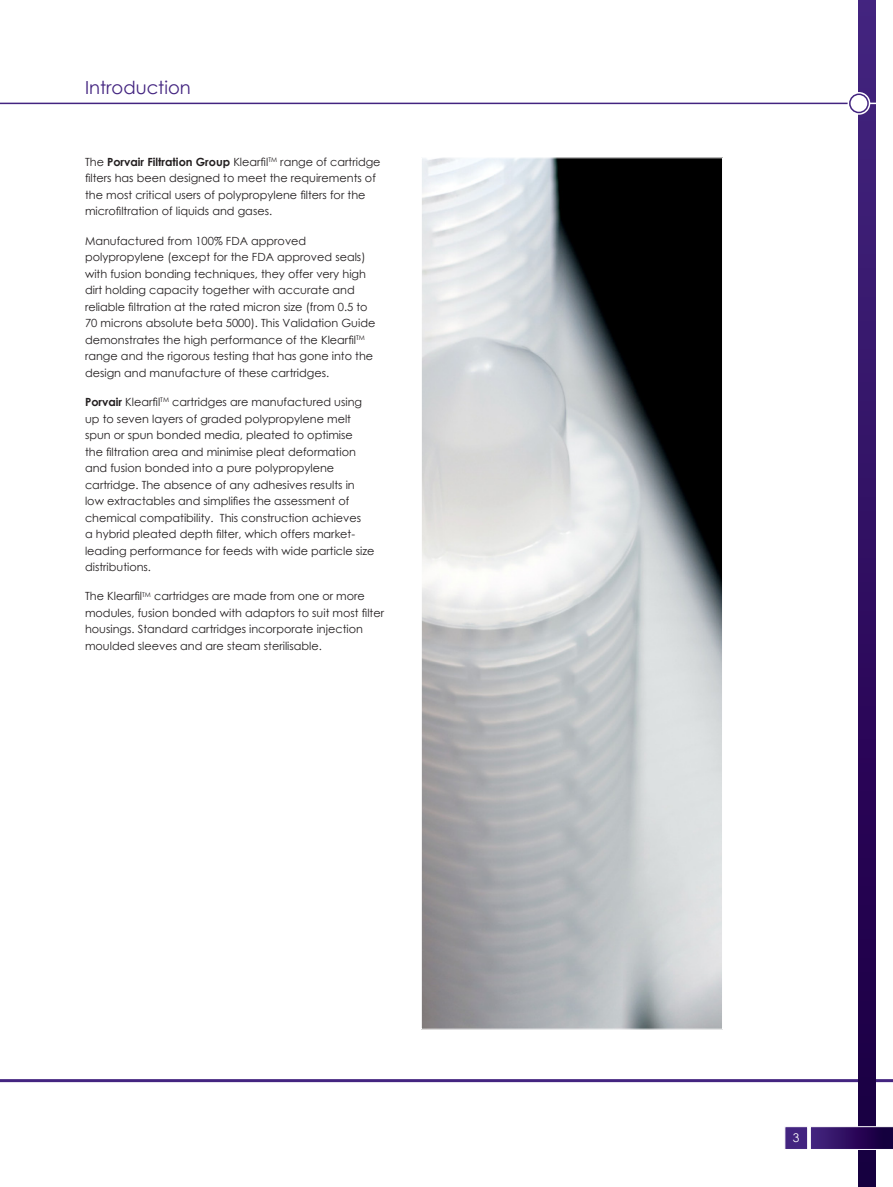
<style>
.page{position:relative;width:893px;height:1187px;background:#fff}
.page>*{position:absolute;margin:0;border:0;box-sizing:border-box;transform-origin:0 0}
.Title_Header{font:18px "Century Gothic";color:#432480}
.t1{font:12px "Century Gothic";color:#fff}
.Body_Text{font:11.25px/16.5px "Century Gothic";color:#231f20}
.s1{font-weight:700}
</style>
<div class="page">
<hr style="left:0;top:1078px;width:893px;height:3px;background:#432480">
<div style="left:859px;top:0;width:17px;height:1186px;background:linear-gradient(to bottom,#452580,#180040)"></div>
<svg style="left:784px;top:1125px;width:109px;height:25px;background:#50377b"></svg>
<hr style="left:0;top:103px;width:862px;height:1px;background:#432480">
<svg style="left:848px;top:92px;width:22px;height:23px"></svg>
<div style="left:850px;top:94px;width:18px;height:18px;background:#fff;border-radius:50%"></div>
<div style="left:849px;top:93px;width:20px;height:20px;border:2px solid #432480;border-radius:50%"></div>
<img style="left:423px;top:159px;width:298px;height:868px">
<p class="Title_Header" style="left:85px;top:75px;width:107px">Introduction</p>
<p class="Body_Text" style="left:85px;top:153px;width:297px">The <span class="s1">Porvair Filtration Group</span> Klearfil<sup>TM</sup> range of cartridge filters has been designed to meet the requirements of the most critical users of polypropylene filters for the microfiltration of liquids and gases.</p>
<p class="Body_Text" style="left:85px;top:232px;width:292px">Manufactured from 100% FDA approved polypropylene (except for the FDA approved seals) with fusion bonding techniques, they offer very high dirt holding capacity together with accurate and reliable filtration at the rated micron size (from 0.5 to 70 microns absolute beta 5000). This Validation Guide demonstrates the high performance of the Klearfil<sup>TM </sup>range and the rigorous testing that has gone into the design and manufacture of these cartridges.</p>
<p class="Body_Text" style="left:85px;top:393px;width:291px"><span class="s1">Porvair</span> Klearfil<sup>TM</sup> cartridges are manufactured using up to seven layers of graded polypropylene melt spun or spun bonded media, pleated to optimise<br>the filtration area and minimise pleat deformation and fusion bonded into a pure polypropylene cartridge. The absence of any adhesives results in low extractables and simplifies the assessment of chemical compatibility. This construction achieves<br>a hybrid pleated depth filter, which offers market&shy;leading performance for feeds with wide particle size distributions.</p>
<p class="Body_Text" style="left:85px;top:588px;width:301px">The Klearfil<sup>TM</sup> cartridges are made from one or more modules, fusion bonded with adaptors to suit most filter housings. Standard cartridges incorporate injection moulded sleeves and are steam sterilisable.</p>
<p class="t1" style="left:793px;top:1129px;width:8px">3</p>
</div>
